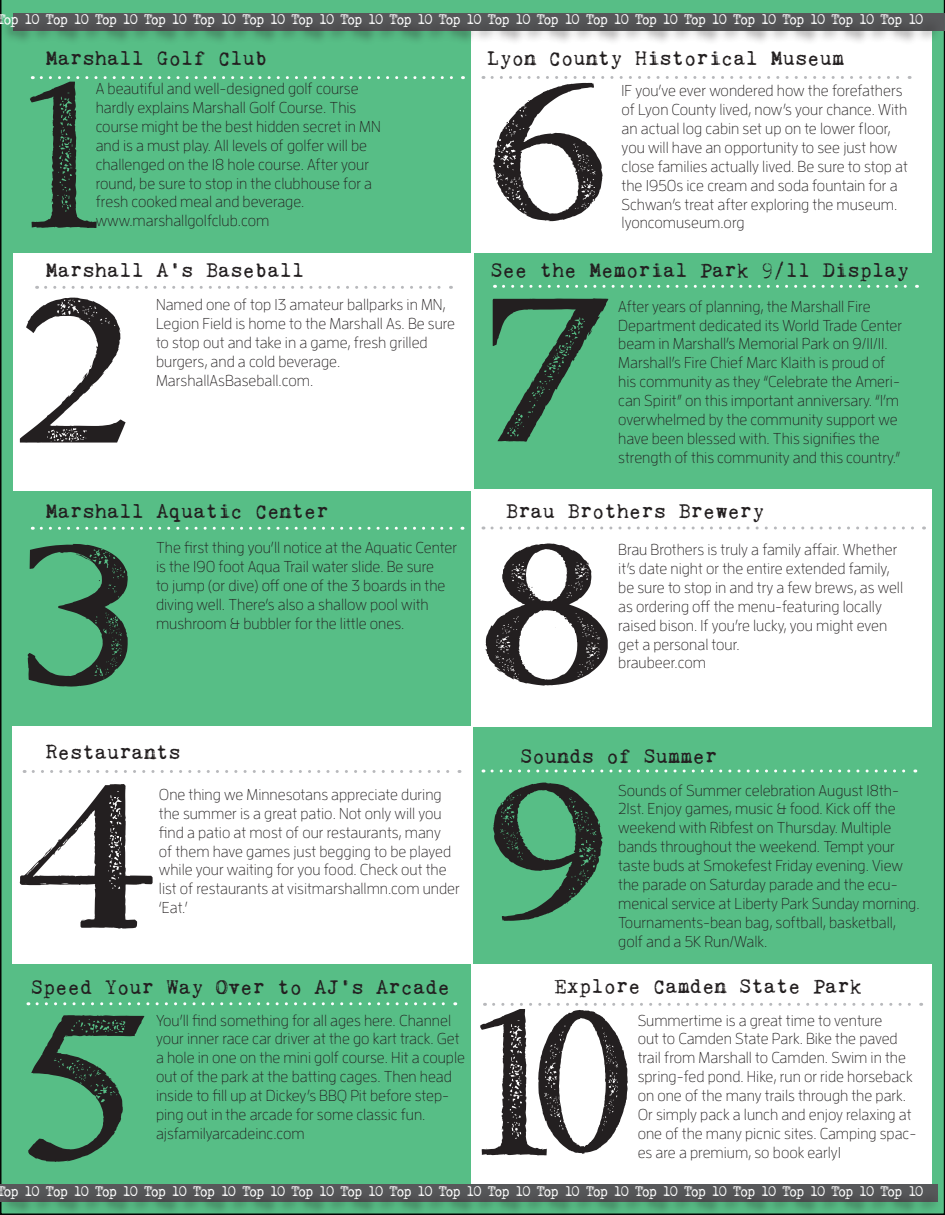
<style>
.page{position:relative;width:945px;height:1215px;background:#57be86}
.page>*{position:absolute;margin:0;border:0;box-sizing:border-box;transform-origin:0 0}
.t1{font:225px "Modern Serif Eroded";color:#231f20}
.t2{font:21px "Kingthings Trypewriter 2";color:#231f20}
.t3{font:300 15.75px/18.9px "Enzo OT";color:#231f20}
.t4{font:15px "Kingthings Trypewriter 2";letter-spacing:-.12em;color:#fff}
</style>
<div class="page">
<svg style="left:41px;top:527px;width:422px;height:3px"></svg>
<svg style="left:37px;top:1002px;width:419px;height:3px"></svg>
<svg style="left:503px;top:285px;width:414px;height:3px"></svg>
<svg style="left:492px;top:770px;width:424px;height:2px"></svg>
<div style="left:12px;top:726px;width:460px;height:238px;background:#fff"></div>
<div style="left:14px;top:253px;width:460px;height:237px;background:#fff"></div>
<div style="left:471px;top:964px;width:461px;height:238px;background:#fff"></div>
<div style="left:471px;top:489px;width:461px;height:238px;background:#fff"></div>
<div style="left:471px;top:16px;width:461px;height:237px;background:#fff"></div>
<div style="left:14px;top:14px;width:931px;height:17px;background:#57585a"></div>
<svg style="left:46px;top:286px;width:405px;height:3px"></svg>
<svg style="left:33px;top:770px;width:427px;height:3px"></svg>
<svg style="left:492px;top:76px;width:418px;height:3px"></svg>
<svg style="left:494px;top:1003px;width:428px;height:3px"></svg>
<svg style="left:41px;top:76px;width:422px;height:3px"></svg>
<svg style="left:492px;top:526px;width:433px;height:4px"></svg>
<div style="left:0;top:17px;width:942px;height:29px;background:#231f20;opacity:.75"></div>
<div style="left:0;top:1184px;width:938px;height:18px;background:#57585a"></div>
<div style="left:0;top:1189px;width:942px;height:26px;background:#231f20;opacity:.75"></div>
<p class="t4" style="left:-4px;top:11px;width:929px">Top 10 Top 10 Top 10 Top 10 Top 10 Top 10 Top 10 Top 10 Top 10 Top 10 Top 10 Top 10 Top 10 Top 10 Top 10 Top 10 Top 10 Top 10 Top 10</p>
<p class="t2" style="left:46px;top:47px;width:223px">Marshall Golf Club</p>
<p class="t1" style="left:22px;top:39px;width:84px">1</p>
<p class="t3" style="left:96px;top:79px;width:287px">A beautiful and well-designed golf course hardly explains Marshall Golf Course. This course might be the best hidden secret in MN and is a must play. All levels of golfer will be challenged on the 18 hole course. After your round, be sure to stop in the clubhouse for a fresh cooked meal and beverage.</p>
<p class="t3" style="left:96px;top:211px;width:175px">www.marshallgolfclub.com</p>
<p class="t2" style="left:46px;top:259px;width:260px">Marshall A’s Baseball</p>
<p class="t1" style="left:14px;top:255px;width:123px">2</p>
<p class="t3" style="left:156px;top:295px;width:301px">Named one of top 13 amateur ballparks in MN, Legion Field is home to the Marshall As. Be sure to stop out and take in a game, fresh grilled burgers, and a cold beverage.</p>
<p class="t3" style="left:156px;top:370px;width:159px">MarshallAsBaseball.com.</p>
<p class="t2" style="left:46px;top:500px;width:285px">Marshall Aquatic Center</p>
<p class="t1" style="left:14px;top:497px;width:127px">3</p>
<p class="t3" style="left:156px;top:538px;width:303px">The first thing you’ll notice at the Aquatic Center is the 190 foot Aqua Trail water slide. Be sure<br>to jump (or dive) off one of the 3 boards in the diving well. There’s also a shallow pool with mushroom &amp; bubbler for the little ones.</p>
<p class="t2" style="left:487px;top:47px;width:359px">Lyon County Historical Museum</p>
<p class="t1" style="left:482px;top:30px;width:132px">6</p>
<p class="t3" style="left:622px;top:81px;width:288px">IF you’ve ever wondered how the forefathers of Lyon County lived, now’s your chance. With an actual log cabin set up on te lower floor, you will have an opportunity to see just how close families actually lived. Be sure to stop at the 1950s ice cream and soda fountain for a Schwan’s treat after exploring the museum. lyoncomuseum.org</p>
<p class="t2" style="left:491px;top:258px;width:420px">See the Memorial Park 9/11 Display</p>
<p class="t1" style="left:482px;top:253px;width:139px">7</p>
<p class="t3" style="left:618px;top:296px;width:285px">After years of planning, the Marshall Fire Department dedicated its World Trade Center beam in Marshall’s Memorial Park on 9/11/11.<br>Marshall’s Fire Chief Marc Klaith is proud of his community as they “Celebrate the Ameri&shy;can Spirit” on this important anniversary. “I’m overwhelmed by the community support we have been blessed with. This signifies the</p>
<p class="t3" style="left:618px;top:448px;width:284px">strength of this community and this country.”</p>
<p class="t2" style="left:506px;top:500px;width:260px">Brau Brothers Brewery</p>
<p class="t1" style="left:482px;top:497px;width:138px">8</p>
<p class="t3" style="left:618px;top:540px;width:286px">Brau Brothers is truly a family affair. Whether it’s date night or the entire extended family, be sure to stop in and try a few brews, as well as ordering off the menu-featuring locally raised bison. If you’re lucky, you might even get a personal tour.</p>
<p class="t3" style="left:618px;top:653px;width:89px">braubeer.com</p>
<p class="t2" style="left:46px;top:741px;width:137px">Restaurants</p>
<p class="t1" style="left:14px;top:738px;width:148px">4</p>
<p class="t3" style="left:159px;top:785px;width:302px">One thing we Minnesotans appreciate during the summer is a great patio. Not only will you find a patio at most of our restaurants, many<br>of them have games just begging to be played while your waiting for you food. Check out the list of restaurants at visitmarshallmn.com under</p>
<p class="t3" style="left:159px;top:898px;width:30px">‘Eat.’</p>
<p class="t2" style="left:31px;top:976px;width:421px">Speed Your Way Over to AJ’s Arcade</p>
<p class="t1" style="left:14px;top:971px;width:143px">5</p>
<p class="t3" style="left:156px;top:1010px;width:311px">You’ll find something for all ages here. Channel your inner race car driver at the go kart track. Get a hole in one on the mini golf course. Hit a couple out of the park at the batting cages. Then head inside to fill up at Dickey’s BBQ Pit before step&shy;ping out in the arcade for some classic fun.</p>
<p class="t3" style="left:156px;top:1124px;width:150px">ajsfamilyarcadeinc.com</p>
<p class="t2" style="left:520px;top:744px;width:199px">Sounds of Summer</p>
<p class="t1" style="left:482px;top:730px;width:132px">9</p>
<p class="t3" style="left:618px;top:780px;width:303px">Sounds of Summer celebration August 18th-21st. Enjoy games, music &amp; food. Kick off the weekend with Ribfest on Thursday. Multiple bands throughout the weekend. Tempt your taste buds at Smokefest Friday evening. View the parade on Saturday parade and the ecu&shy;menical service at Liberty Park Sunday morning.<br>Tournaments-bean bag, softball, basketball, golf and a 5K Run/Walk.</p>
<p class="t2" style="left:554px;top:975px;width:309px">Explore Camden State Park</p>
<p class="t1" style="left:472px;top:967px;width:165px">10</p>
<p class="t3" style="left:638px;top:1010px;width:280px">Summertime is a great time to venture<br>out to Camden State Park. Bike the paved trail from Marshall to Camden. Swim in the spring-fed pond. Hike, run or ride horseback on one of the many trails through the park.<br>Or simply pack a lunch and enjoy relaxing at one of the many picnic sites. Camping spac&shy;es are a premium, so book early1</p>
<p class="t4" style="left:-4px;top:1183px;width:929px">Top 10 Top 10 Top 10 Top 10 Top 10 Top 10 Top 10 Top 10 Top 10 Top 10 Top 10 Top 10 Top 10 Top 10 Top 10 Top 10 Top 10 Top 10 Top 10</p>
</div>
